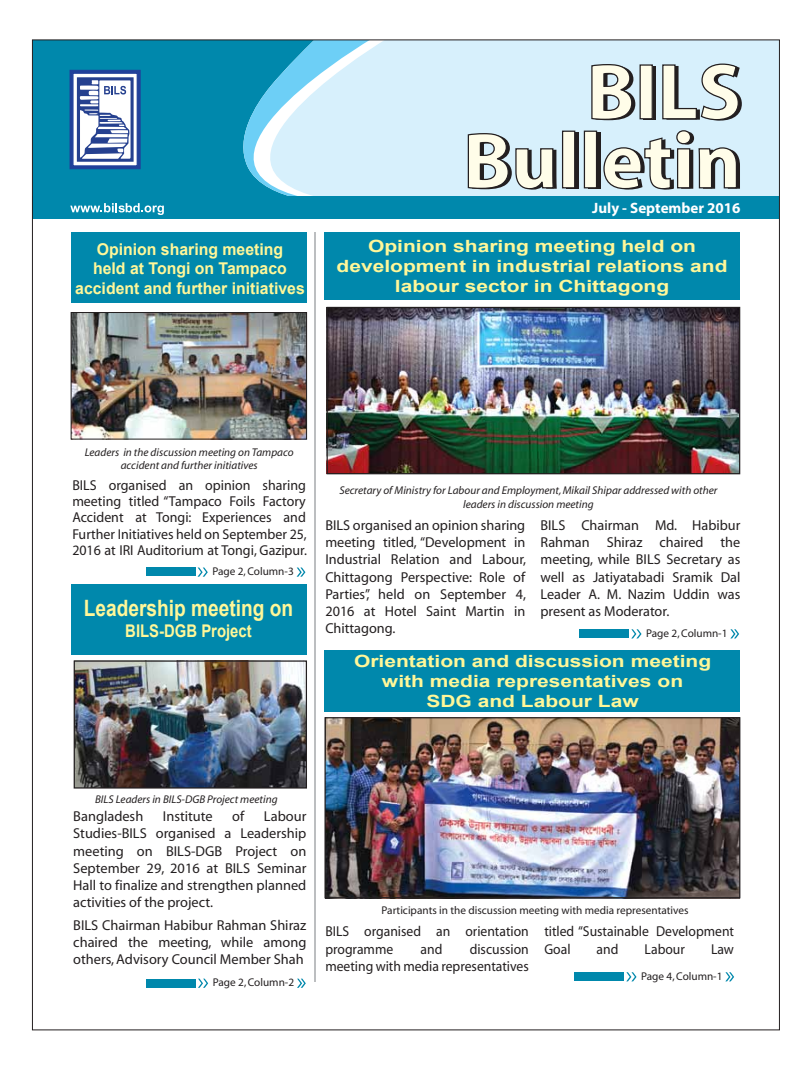
<style>
.page{position:relative;width:810px;height:1080px;background:#fff}
.page>*{position:absolute;margin:0;border:0;box-sizing:border-box;transform-origin:0 0}
.t1{font:700 22.5px "Arial";color:#fff799;scale:.85 1}
.t2{font:700 17.5px "Arial";color:#fff799;scale:.85 1}
.t3{font:700 16.88px/20.2px "Arial";color:#fff799;text-align:center;scale:1.25 1}
.t4{font:700 16.25px/19.5px "Arial";color:#fff799;text-align:center}
.t5{font:700 15px "Myriad";color:#fff}
.t6{font:14.38px/17.2px "Myriad";color:#231f20;text-align:justify}
.t7{font:14.38px/17.2px "Myriad";color:#231f20;scale:.95 1}
.t8{font:italic 11.25px/13.5px "Myriad";color:#231f20;text-align:center}
.t9{font:11.25px "Myriad";color:#231f20}
</style>
<div class="page">
<img style="left:76px;top:662px;width:229px;height:125px">
<img style="left:326px;top:719px;width:412px;height:177px">
<img style="left:329px;top:309px;width:409px;height:163px">
<div style="left:71px;top:232px;width:236px;height:71px;background:#0088ac"></div>
<div style="left:71px;top:584px;width:236px;height:70px;background:#0088ac"></div>
<hr style="left:314px;top:232px;width:2px;height:749px;background:#bcbec0">
<div style="left:325px;top:233px;width:415px;height:67px;background:#0088ac"></div>
<div style="left:325px;top:650px;width:415px;height:62px;background:#0088ac"></div>
<div style="left:327px;top:307px;width:413px;height:167px;border:1px solid #231f20"></div>
<div style="left:74px;top:660px;width:233px;height:129px;border:1px solid #231f20"></div>
<div style="left:324px;top:717px;width:416px;height:181px;border:1px solid #231f20"></div>
<img style="left:73px;top:314px;width:232px;height:123px">
<div style="left:71px;top:312px;width:236px;height:127px;border:1px solid #231f20"></div>
<div style="left:34px;top:42px;width:136px;height:155px;background:#0088ac"></div>
<div style="left:370px;top:42px;width:408px;height:155px;background:#d7f0fc"></div>
<svg style="left:170px;top:42px;width:200px;height:155px"></svg>
<div style="left:32px;top:197px;width:747px;height:22px;background:#0088ac"></div>
<svg style="left:70px;top:203px;width:94px;height:12px"></svg>
<div style="left:70px;top:70px;width:70px;height:99px;background:#21409a"></div>
<div style="left:72px;top:73px;width:66px;height:94px;background:#fff;border:1px solid #21409a"></div>
<div style="left:77px;top:78px;width:56px;height:83px;background:#25408f"></div>
<div style="left:77px;top:77px;width:57px;height:85px;border:1px solid #25408f"></div>
<svg style="left:79px;top:80px;width:52px;height:79px"></svg>
<div style="left:644px;top:66px;width:12px;height:54px;background:#231f20"></div>
<div style="left:566px;top:132px;width:12px;height:57px;background:#231f20"></div>
<div style="left:588px;top:132px;width:12px;height:57px;background:#231f20"></div>
<svg style="left:590px;top:63px;width:45px;height:58px"></svg>
<div style="left:640px;top:65px;width:12px;height:54px;background:#fffde9"></div>
<div style="left:640px;top:64px;width:13px;height:55px;border:1px solid #231f20"></div>
<svg style="left:662px;top:63px;width:80px;height:58px"></svg>
<svg style="left:467px;top:132px;width:90px;height:58px"></svg>
<div style="left:563px;top:131px;width:12px;height:57px;background:#fffde9"></div>
<div style="left:562px;top:131px;width:13px;height:57px;border:1px solid #231f20"></div>
<div style="left:584px;top:131px;width:13px;height:57px;background:#fffde9"></div>
<div style="left:584px;top:131px;width:13px;height:57px;border:1px solid #231f20"></div>
<svg style="left:603px;top:130px;width:137px;height:60px"></svg>
<svg style="left:631px;top:629px;width:11px;height:9px"></svg>
<svg style="left:730px;top:629px;width:9px;height:9px"></svg>
<div style="left:580px;top:630px;width:49px;height:8px;background:#0088ac"></div>
<svg style="left:626px;top:972px;width:11px;height:9px"></svg>
<svg style="left:725px;top:972px;width:9px;height:9px"></svg>
<div style="left:575px;top:973px;width:49px;height:8px;background:#0088ac"></div>
<svg style="left:198px;top:979px;width:10px;height:9px"></svg>
<svg style="left:297px;top:979px;width:9px;height:9px"></svg>
<div style="left:146px;top:979px;width:50px;height:8px;background:#0088ac"></div>
<svg style="left:198px;top:568px;width:10px;height:9px"></svg>
<svg style="left:297px;top:568px;width:8px;height:9px"></svg>
<div style="left:146px;top:568px;width:49px;height:8px;background:#0088ac"></div>
<p class="t4" style="left:75px;top:240px;width:231px">Opinion sharing meeting<br>held at Tongi on Tampaco accident and further initiatives</p>
<p class="t5" style="left:592px;top:200px;width:150px">July - September 2016</p>
<p class="t3" style="left:337px;top:236px;width:314px">Opinion sharing meeting held on development in industrial relations and labour sector in Chittagong</p>
<p class="t8" style="left:85px;top:446px;width:210px">Leaders in the discussion meeting on Tampaco accident and further initiatives</p>
<p class="t6" style="left:72px;top:478px;width:236px;line-height:16.2px">BILS organised an opinion sharing meeting titled “Tampaco Foils Factory Accident at Tongi: Experiences and Further Initiatives held on September 25, 2016 at IRI Auditorium at Tongi, Gazipur.</p>
<p class="t9" style="left:212px;top:566px;width:83px">Page 2, Column-3</p>
<h1 class="t1" style="left:84px;top:593px;width:248px">Leadership meeting on</h1>
<p class="t2" style="left:125px;top:619px;width:150px">BILS-DGB Project</p>
<p class="t8" style="left:339px;top:484px;width:380px">Secretary of Ministry for Labour and Employment, Mikail Shipar addressed with other leaders in discussion meeting</p>
<p class="t6" style="left:325px;top:517px;width:202px">BILS organised an opinion sharing meeting titled, “Development in Industrial Relation and Labour, Chittagong Perspective: Role of Parties”, held on September 4, 2016 at Hotel Saint Martin in Chittagong.</p>
<p class="t6" style="left:541px;top:517px;width:201px">BILS Chairman Md. Habibur Rahman Shiraz chaired the meeting, while BILS Secretary as well as Jatiyatabadi Sramik Dal Leader A. M. Nazim Uddin was present as Moderator.</p>
<p class="t9" style="left:646px;top:628px;width:83px">Page 2, Column-1</p>
<p class="t3" style="left:354px;top:651px;width:287px">Orientation and discussion meeting with media representatives on<br>SDG and Labour Law</p>
<p class="t8" style="left:95px;top:793px;width:184px">BILS Leaders in BILS-DGB Project meeting</p>
<p class="t6" style="left:73px;top:808px;width:72px">Bangladesh</p>
<p class="t6" style="left:163px;top:808px;width:51px">Institute</p>
<p class="t6" style="left:232px;top:808px;width:14px">of</p>
<p class="t6" style="left:73px;top:808px;width:235px;text-indent:191px">Labour Studies-BILS organised a Leadership meeting on BILS-DGB Project on September 29, 2016 at BILS Seminar Hall to finalize and strengthen planned activities of the project.</p>
<p class="t6" style="left:73px;top:917px;width:235px">BILS Chairman Habibur Rahman Shiraz chaired the meeting, while among others, Advisory Council Member Shah</p>
<p class="t9" style="left:213px;top:977px;width:83px">Page 2, Column-2</p>
<p class="t9" style="left:382px;top:904px;width:308px">Participants in the discussion meeting with media representatives</p>
<p class="t7" style="left:325px;top:924px;width:216px">BILS organised an orientation programme</p>
<p class="t7" style="left:325px;top:941px;width:216px;text-align:right">discussion<br>meeting with media representatives</p>
<p class="t7" style="left:421px;top:941px;width:25px">and</p>
<p class="t7" style="left:544px;top:924px;width:201px">titled “Sustainable Development<br>Goal</p>
<p class="t7" style="left:597px;top:941px;width:25px">and</p>
<p class="t7" style="left:645px;top:941px;width:44px">Labour</p>
<p class="t7" style="left:711px;top:941px;width:26px">Law</p>
<p class="t9" style="left:641px;top:971px;width:83px">Page 4, Column-1</p>
</div>
